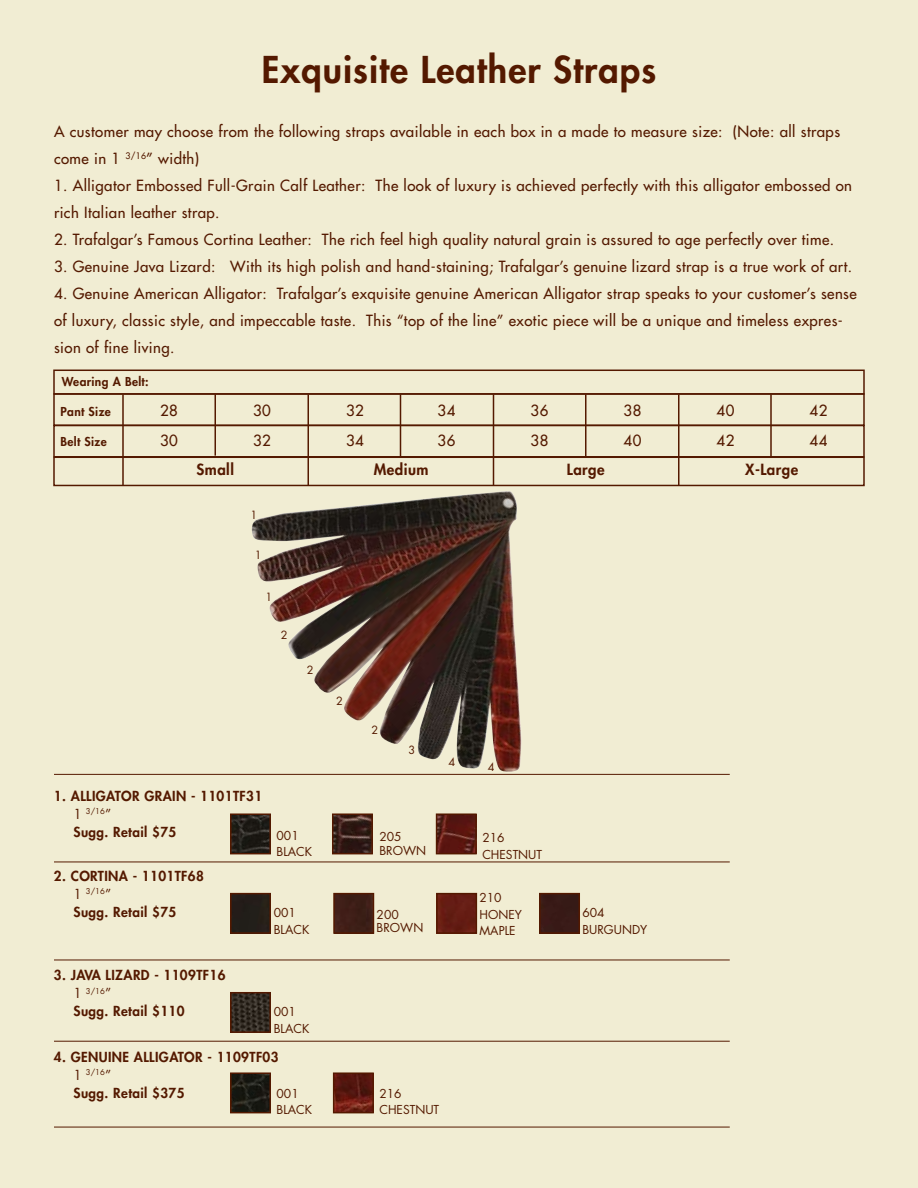
<style>
.page{position:relative;width:918px;height:1188px;background:#f1edd3}
.page>*{position:absolute;margin:0;border:0;box-sizing:border-box;transform-origin:0 0}
.t1{font:800 36px "Futura";letter-spacing:.03em;color:#541900}
.t2{font:15px/27px "Futura";letter-spacing:.03em;color:#541900}
.t3{font:800 15px "Futura";letter-spacing:.03em;color:#541900}
.t4{font:800 13.5px "Futura";letter-spacing:.03em;color:#541900}
.t5{font:12px/16.5px "Futura";color:#541900}
.t6{font:800 12px "Futura";letter-spacing:.03em;color:#541900}
.t7{font:11.1px "Futura";color:#541900}
.t8{font:7.8px "Futura";color:#541900}
.s1{font-size:13.5px}
</style>
<div class="page">
<div style="left:53px;top:370px;width:812px;height:25px;border:2px solid #541900"></div>
<div style="left:53px;top:393px;width:812px;height:33px;border:2px solid #541900"></div>
<div style="left:53px;top:457px;width:812px;height:29px;border:2px solid #541900"></div>
<hr style="left:122px;top:394px;width:2px;height:91px;background:#541900">
<hr style="left:214px;top:394px;width:2px;height:62px;background:#541900">
<hr style="left:308px;top:394px;width:1px;height:91px;background:#541900">
<hr style="left:400px;top:394px;width:1px;height:63px;background:#541900">
<hr style="left:493px;top:394px;width:1px;height:92px;background:#541900">
<hr style="left:585px;top:394px;width:1px;height:62px;background:#541900">
<hr style="left:678px;top:394px;width:2px;height:92px;background:#541900">
<hr style="left:770px;top:394px;width:2px;height:63px;background:#541900">
<img style="left:233px;top:816px;width:35px;height:35px">
<div style="left:230px;top:813px;width:41px;height:41px;border:2px solid #541900"></div>
<img style="left:335px;top:816px;width:35px;height:35px">
<div style="left:332px;top:813px;width:41px;height:41px;border:2px solid #541900"></div>
<img style="left:439px;top:816px;width:35px;height:35px">
<div style="left:436px;top:813px;width:41px;height:41px;border:2px solid #541900"></div>
<img style="left:233px;top:896px;width:35px;height:35px">
<div style="left:230px;top:893px;width:41px;height:41px;border:2px solid #541900"></div>
<img style="left:336px;top:896px;width:35px;height:35px">
<div style="left:333px;top:893px;width:41px;height:41px;border:2px solid #541900"></div>
<img style="left:439px;top:896px;width:35px;height:35px">
<div style="left:436px;top:893px;width:41px;height:41px;border:2px solid #541900"></div>
<img style="left:542px;top:896px;width:35px;height:35px">
<div style="left:539px;top:893px;width:41px;height:41px;border:2px solid #541900"></div>
<img style="left:233px;top:995px;width:35px;height:35px">
<div style="left:230px;top:992px;width:41px;height:41px;border:2px solid #541900"></div>
<img style="left:233px;top:1075px;width:35px;height:35px">
<div style="left:230px;top:1072px;width:41px;height:41px;border:2px solid #541900"></div>
<img style="left:336px;top:1075px;width:35px;height:35px">
<div style="left:333px;top:1072px;width:41px;height:41px;border:2px solid #541900"></div>
<hr style="left:54px;top:1127px;width:676px;height:1px;background:#541900">
<hr style="left:54px;top:1041px;width:676px;height:1px;background:#541900">
<hr style="left:54px;top:960px;width:676px;height:1px;background:#541900">
<hr style="left:54px;top:862px;width:676px;height:1px;background:#541900">
<hr style="left:54px;top:774px;width:676px;height:1px;background:#541900">
<img style="left:251px;top:491px;width:271px;height:281px">
<div style="left:53px;top:425px;width:812px;height:33px;border:2px solid #541900"></div>
<h1 class="t1" style="left:262px;top:45px;width:396px">Exquisite Leather Straps</h1>
<p class="t2" style="left:54px;top:118px;width:788px">A customer may choose from the following straps available in each box in a made to measure size: (Note: all straps come in 1 <sup>3/16</sup>” width)</p>
<p class="t2" style="left:54px;top:172px;width:800px">1. Alligator Embossed Full-Grain Calf Leather: The look of luxury is achieved perfectly with this alligator embossed on rich Italian leather strap.</p>
<p class="t2" style="left:54px;top:226px;width:782px">2. Trafalgar’s Famous Cortina Leather: The rich feel high quality natural grain is assured to age perfectly over time.</p>
<p class="t2" style="left:54px;top:253px;width:800px">3. Genuine Java Lizard: With its high polish and hand-staining; Trafalgar’s genuine lizard strap is a true work of art.</p>
<p class="t2" style="left:54px;top:280px;width:804px">4. Genuine American Alligator: Trafalgar’s exquisite genuine American Alligator strap speaks to your customer’s sense of luxury, classic style, and impeccable taste. This “top of the line” exotic piece will be a unique and timeless expres&shy;sion of fine living.</p>
<p class="t6" style="left:62px;top:374px;width:88px">Wearing A Belt:</p>
<p class="t6" style="left:61px;top:404px;width:52px">Pant Size</p>
<p class="t6" style="left:60px;top:434px;width:48px">Belt Size</p>
<p class="t3" style="left:197px;top:459px;width:39px">Small</p>
<p class="t3" style="left:374px;top:459px;width:56px">Medium</p>
<p class="t3" style="left:567px;top:459px;width:39px">Large</p>
<p class="t3" style="left:745px;top:459px;width:54px">X-Large</p>
<p class="t2" style="left:160px;top:397px;width:19px">28</p>
<p class="t2" style="left:253px;top:397px;width:19px">30</p>
<p class="t2" style="left:346px;top:397px;width:19px">32</p>
<p class="t2" style="left:438px;top:397px;width:19px">34</p>
<p class="t2" style="left:531px;top:397px;width:19px">36</p>
<p class="t2" style="left:624px;top:397px;width:19px">38</p>
<p class="t2" style="left:717px;top:397px;width:19px">40</p>
<p class="t2" style="left:810px;top:397px;width:19px">42</p>
<p class="t2" style="left:160px;top:427px;width:19px">30</p>
<p class="t2" style="left:253px;top:427px;width:19px">32</p>
<p class="t2" style="left:346px;top:427px;width:19px">34</p>
<p class="t2" style="left:438px;top:427px;width:19px">36</p>
<p class="t2" style="left:531px;top:427px;width:19px">38</p>
<p class="t2" style="left:624px;top:427px;width:19px">40</p>
<p class="t2" style="left:717px;top:427px;width:19px">42</p>
<p class="t2" style="left:810px;top:427px;width:19px">44</p>
<p class="t7" style="left:250px;top:507px;width:8px">1</p>
<p class="t7" style="left:255px;top:548px;width:8px">1</p>
<p class="t7" style="left:266px;top:590px;width:8px">1</p>
<p class="t7" style="left:281px;top:627px;width:8px">2</p>
<p class="t7" style="left:307px;top:662px;width:8px">2</p>
<p class="t7" style="left:336px;top:694px;width:8px">2</p>
<p class="t7" style="left:372px;top:722px;width:8px">2</p>
<p class="t7" style="left:409px;top:742px;width:8px">3</p>
<p class="t7" style="left:448px;top:754px;width:8px">4</p>
<p class="t7" style="left:488px;top:760px;width:8px">4</p>
<p class="t4" style="left:54px;top:787px;width:210px">1. ALLIGATOR GRAIN - 1101TF31</p>
<p class="t8" style="left:73px;top:806px;width:39px"><span class="s1">1</span> 3/16<span class="s1">”</span></p>
<p class="t4" style="left:73px;top:823px;width:104px">Sugg. Retail $75</p>
<p class="t5" style="left:277px;top:827px;width:37px">001<br>BLACK</p>
<p class="t5" style="left:379px;top:830px;width:48px;line-height:13.5px">205<br>BROWN</p>
<p class="t5" style="left:482px;top:829px;width:61px">216<br>CHESTNUT</p>
<p class="t4" style="left:54px;top:867px;width:151px">2. CORTINA - 1101TF68</p>
<p class="t8" style="left:73px;top:886px;width:39px"><span class="s1">1</span> 3/16<span class="s1">”</span></p>
<p class="t4" style="left:73px;top:903px;width:104px">Sugg. Retail $75</p>
<p class="t5" style="left:274px;top:904px;width:37px">001<br>BLACK</p>
<p class="t5" style="left:377px;top:907px;width:48px;line-height:13.5px">200<br>BROWN</p>
<p class="t5" style="left:480px;top:889px;width:44px">210<br>HONEY<br>MAPLE</p>
<p class="t4" style="left:54px;top:966px;width:173px">3. JAVA LIZARD - 1109TF16</p>
<p class="t8" style="left:73px;top:985px;width:39px"><span class="s1">1</span> 3/16<span class="s1">”</span></p>
<p class="t4" style="left:73px;top:1002px;width:113px">Sugg. Retail $110</p>
<p class="t5" style="left:274px;top:1003px;width:37px">001<br>BLACK</p>
<p class="t4" style="left:54px;top:1048px;width:226px">4. GENUINE ALLIGATOR - 1109TF03</p>
<p class="t8" style="left:73px;top:1067px;width:39px"><span class="s1">1</span> 3/16<span class="s1">”</span></p>
<p class="t4" style="left:73px;top:1084px;width:113px">Sugg. Retail $375</p>
<p class="t5" style="left:277px;top:1085px;width:37px">001<br>BLACK</p>
<p class="t5" style="left:379px;top:1085px;width:61px">216<br>CHESTNUT</p>
<p class="t5" style="left:582px;top:905px;width:66px">604<br>BURGUNDY</p>
</div>
